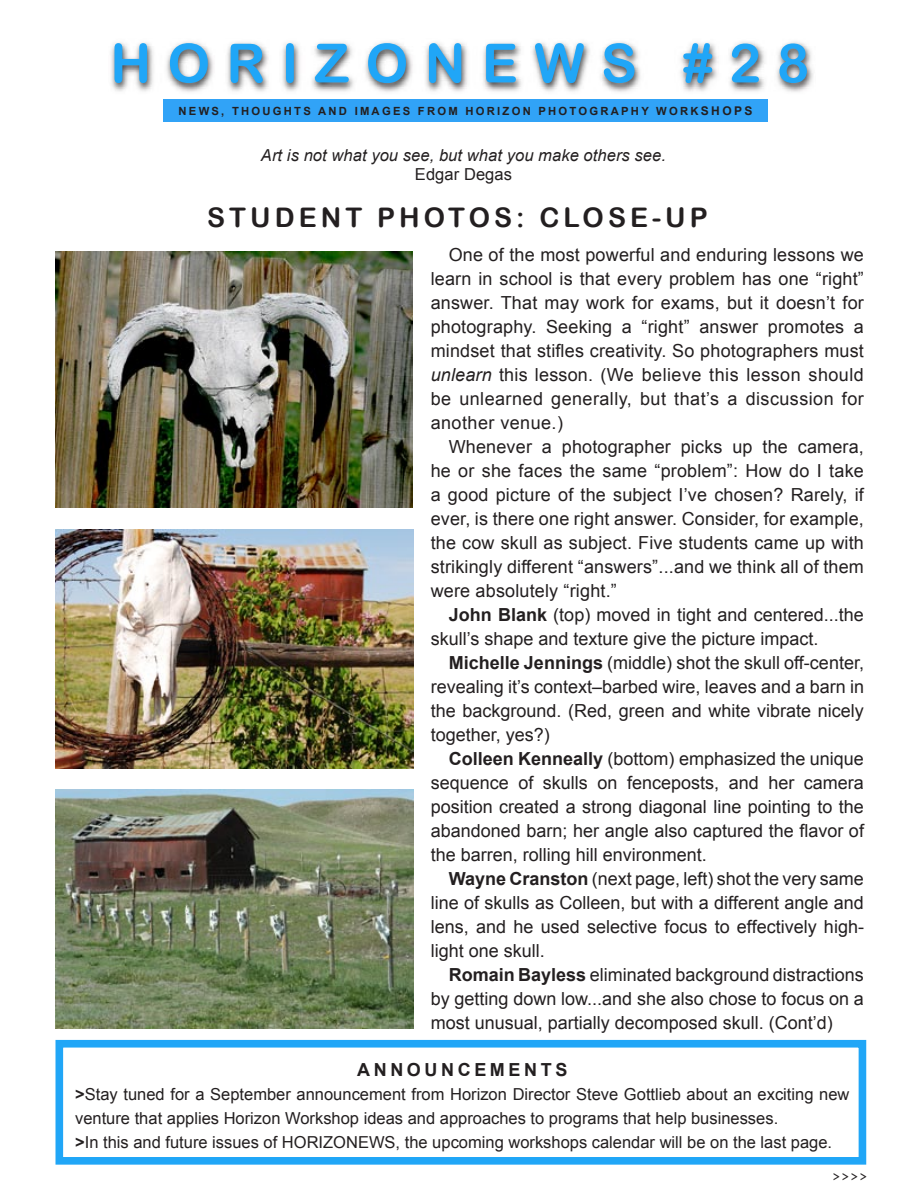
<style>
.page{position:relative;width:918px;height:1188px;background:#fff}
.page>*{position:absolute;margin:0;border:0;box-sizing:border-box;transform-origin:0 0}
.t1{font:54px "Arial Rounded MT Bold";letter-spacing:.3em;color:#20a6f7}
.t2{font:27px "Arial Rounded MT Bold";letter-spacing:.15em;color:#231f20}
.t3{font:18px/24px "Arial";color:#231f20;text-align:justify}
.t4{font:700 18px "Arial";letter-spacing:.2em;color:#231f20}
.t5{font:18px "Adobe Caslon";color:#231f20}
.t6{font:16.5px/24px "Arial";color:#231f20}
.t7{font:italic 16.5px "Arial";letter-spacing:.005em;color:#231f20}
.t8{font:700 11.25px "Arial";letter-spacing:.2em;color:#231f20}
.s1{font-size:12px}
.s2{font-style:italic}
.s3{font-weight:700}
</style>
<div class="page">
<img style="left:111px;top:41px;width:702px;height:51px">
<div style="left:163px;top:99px;width:605px;height:23px;background:#31a3f7"></div>
<svg style="left:56px;top:1040px;width:810px;height:125px"></svg>
<img style="left:55px;top:530px;width:359px;height:238px">
<img style="left:56px;top:790px;width:358px;height:238px">
<img style="left:56px;top:251px;width:356px;height:257px">
<h1 class="t1" style="left:110px;top:31px;width:700px">HORIZONEWS #28</h1>
<p class="t8" style="left:179px;top:105px;width:575px">NEWS, THOUGHTS AND IMAGES FROM HORIZON PHOTOGRAPHY WORK<span class="s1">SHOPS</span></p>
<p class="t7" style="left:261px;top:145px;width:407px">Art is not what you see, but what you make others see.</p>
<p class="t6" style="left:415px;top:162px;width:99px">Edgar Degas</p>
<h2 class="t2" style="left:207px;top:201px;width:502px">STUDENT PHOTOS: CLOSE-UP</h2>
<p class="t3" style="left:431px;top:242px;width:435px;text-indent:18px">One of the most powerful and enduring lessons we learn in school is that every problem has one “right” answer. That may work for exams, but it doesn’t for photography. Seeking a “right” answer promotes a mindset that stifles creativity. So photographers must <span class="s2">unlearn</span> this lesson. (We believe this lesson should be unlearned generally, but that’s a discussion for another venue.)</p>
<p class="t3" style="left:431px;top:434px;width:435px;text-indent:18px">Whenever a photographer picks up the camera, he or she faces the same “problem”: How do I take a good picture of the subject I’ve chosen? Rarely, if ever, is there one right answer. Consider, for example, the cow skull as subject. Five students came up with strikingly different “answers”...and we think all of them were absolutely “right.”</p>
<p class="t3" style="left:431px;top:602px;width:435px;text-indent:18px"><span class="s3">John Blank</span> (top) moved in tight and centered...the skull’s shape and texture give the picture impact.</p>
<p class="t3" style="left:431px;top:650px;width:435px;text-indent:18px"><span class="s3">Michelle Jennings</span> (middle) shot the skull off-center, revealing it’s context–barbed wire, leaves and a barn in the background. (Red, green and white vibrate nicely together, yes?)</p>
<p class="t3" style="left:431px;top:746px;width:435px;text-indent:18px"><span class="s3">Colleen Kenneally</span> (bottom) emphasized the unique sequence of skulls on fenceposts, and her camera position created a strong diagonal line pointing to the abandoned barn; her angle also captured the flavor of the barren, rolling hill environment.</p>
<p class="t3" style="left:431px;top:866px;width:435px;text-indent:18px"><span class="s3">Wayne Cranston</span> (next page, left) shot the very same line of skulls as Colleen, but with a different angle and lens, and he used selective focus to effectively high&shy;light one skull.</p>
<p class="t3" style="left:431px;top:962px;width:435px;text-indent:18px"><span class="s3">Romain Bayless</span> eliminated background distractions by getting down low...and she also chose to focus on a most unusual, partially decomposed skull. (Cont’d)</p>
<p class="t4" style="left:357px;top:1059px;width:212px">ANNOUNCEMENTS</p>
<p class="t6" style="left:75px;top:1082px;width:776px"><span class="s3">&gt;</span>Stay tuned for a September announcement from Horizon Director Steve Gottlieb about an exciting new venture that applies Horizon Workshop ideas and approaches to programs that help businesses.<br><span class="s3">&gt;</span>In this and future issues of HORIZONEWS, the upcoming workshops calendar will be on the last page.</p>
<p class="t5" style="left:832px;top:1164px;width:37px">&gt;&gt;&gt;&gt;</p>
</div>
